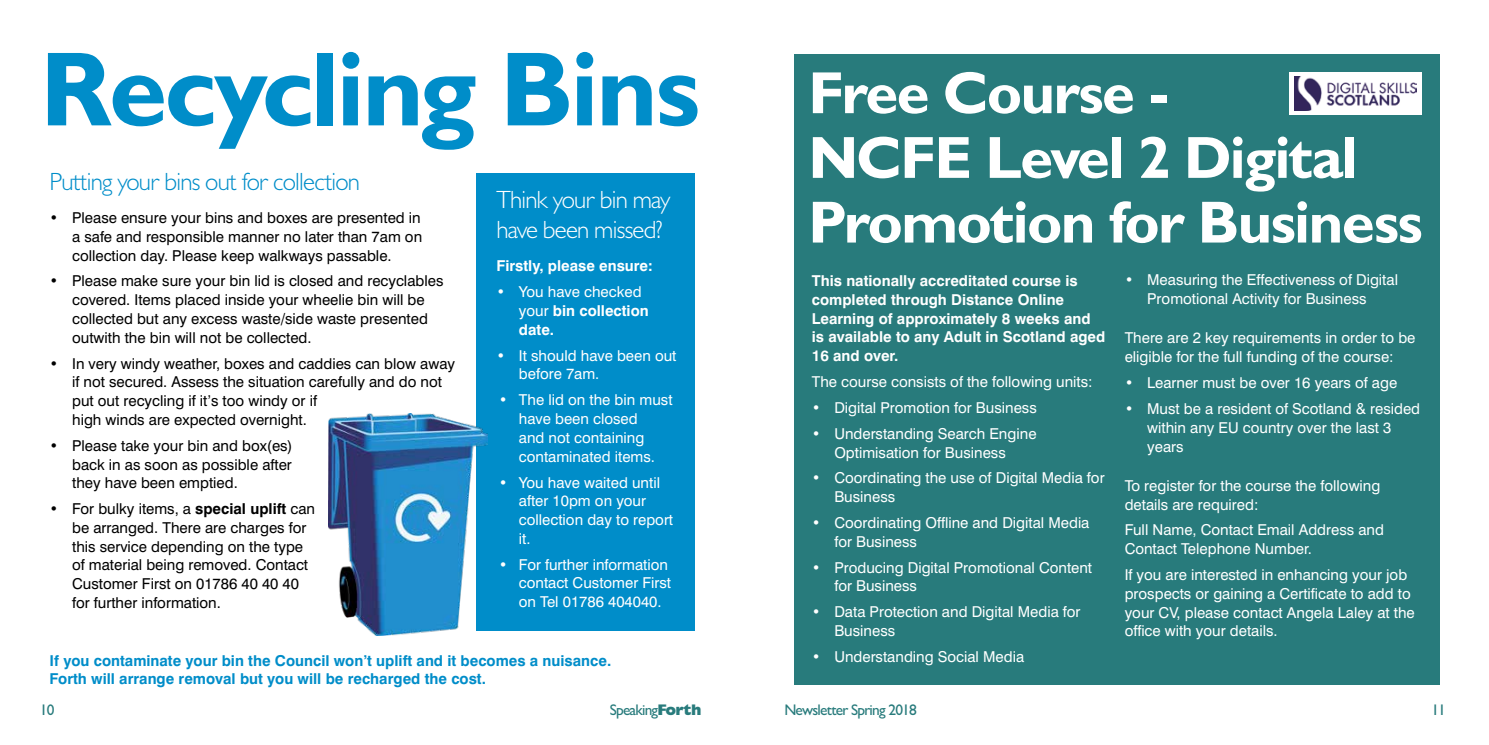
<style>
.page{position:relative;width:1489px;height:745px;background:#fff}
.page>*{position:absolute;margin:0;border:0;box-sizing:border-box;transform-origin:0 0}
.t1{font:700 106px "Gill Sans MT Pro";letter-spacing:-.03em;color:#008dc9}
.t2{font:700 59.62px/64.6px "Gill Sans MT Pro";letter-spacing:-.03em;color:#fff}
.t3{font:300 25px "Gill Sans MT Pro";letter-spacing:-.03em;color:#008dc9}
.t4{font:300 25px/30px "Gill Sans MT Pro";letter-spacing:-.03em;color:#fff}
.t5{font:500 15.38px "Gill Sans MT Pro";letter-spacing:-.05em;color:#287b7c}
.t6{font:15px/18.8px "Swiss 721 BT";color:#fff}
.t7{font:15px/18.8px "Swiss 721 BT";color:#000}
.t8{font:700 15px/18.8px "Swiss 721 BT";color:#fff}
.t9{font:700 15px/18.8px "Swiss 721 BT";color:#008dc9}
.s1{font-weight:700}
.s2{font-weight:800}
</style>
<div class="page">
<div style="left:794px;top:54px;width:645px;height:630px;background:#287b7c"></div>
<div style="left:477px;top:173px;width:217px;height:457px;background:#008dc9"></div>
<img style="left:328px;top:413px;width:159px;height:221px">
<div style="left:1288px;top:72px;width:133px;height:43px;background:#fff"></div>
<img style="left:1294px;top:76px;width:122px;height:35px">
<h1 class="t1" style="left:40px;top:24px;width:662px">Recycling Bins</h1>
<h3 class="t3" style="left:50px;top:166px;width:312px">Putting your bins out for collection</h3>
<p class="t7" style="left:72px;top:208px;width:351px;text-align:justify;text-indent:-22px">• Please ensure your bins and boxes are presented in a safe and responsible manner no later than 7am on collection day. Please keep walkways passable.</p>
<p class="t7" style="left:72px;top:271px;width:373px;text-indent:-22px">• Please make sure your bin lid is closed and recyclables covered. Items placed inside your wheelie bin will be collected but any excess waste/side waste presented outwith the bin will not be collected.</p>
<p class="t7" style="left:72px;top:353px;width:384px;text-indent:-22px">• In very windy weather, boxes and caddies can blow away if not secured. Assess the situation carefully and do not put out recycling if it’s too windy or if<br>high winds are expected overnight.</p>
<p class="t7" style="left:72px;top:435px;width:222px;text-align:justify;text-indent:-22px">• Please take your bin and box(es) back in as soon as possible after they have been emptied.</p>
<p class="t7" style="left:72px;top:499px;width:244px;text-indent:-22px">• For bulky items, a <span class="s1">special uplift</span> can be arranged. There are charges for this service depending on the type of material being removed. Contact Customer First on 01786 40 40 40 for further information.</p>
<h3 class="t4" style="left:496px;top:184px;width:175px">Think your bin may have been missed?</h3>
<p class="t8" style="left:496px;top:256px;width:158px">Firstly, please ensure:</p>
<p class="t6" style="left:519px;top:282px;width:131px;text-indent:-22px">• You have checked your <span class="s1">bin collection date.</span></p>
<p class="t6" style="left:519px;top:345px;width:159px;text-indent:-22px">• It should have been out before 7am.</p>
<p class="t6" style="left:519px;top:390px;width:155px;text-indent:-20px">• The lid on the bin must have been closed<br>and not containing contaminated items.</p>
<p class="t6" style="left:519px;top:472px;width:156px;text-indent:-20px">• You have waited until after 10pm on your collection day to report it.</p>
<p class="t6" style="left:519px;top:554px;width:154px;text-indent:-20px">• For further information contact Customer First on Tel 01786 404040.</p>
<p class="t9" style="left:50px;top:650px;width:563px">If you contaminate your bin the Council won’t uplift and it becomes a nuisance.<br>Forth will arrange removal but you will be recharged the cost.</p>
<p class="t5" style="left:40px;top:700px;width:16px">10</p>
<p class="t5" style="left:609px;top:700px;width:93px">Speaking<span class="s2">Forth</span></p>
<h2 class="t2" style="left:808px;top:59px;width:616px">Free Course -<br>NCFE Level 2 Digital<br>Promotion for Business</h2>
<p class="t8" style="left:811px;top:271px;width:295px">This nationally accreditated course is completed through Distance Online Learning of approximately 8 weeks and is available to any Adult in Scotland aged 16 and over.</p>
<p class="t6" style="left:811px;top:372px;width:282px">The course consists of the following units:</p>
<p class="t6" style="left:811px;top:398px;width:226px">• Digital Promotion for Business</p>
<p class="t6" style="left:811px;top:423px;width:226px;text-align:center">• Understanding Search Engine<br>Optimisation for Business</p>
<p class="t6" style="left:834px;top:468px;width:272px;text-indent:-22px">• Coordinating the use of Digital Media for<br>Business</p>
<p class="t6" style="left:834px;top:513px;width:256px;text-indent:-22px">• Coordinating Offline and Digital Media for Business</p>
<p class="t6" style="left:834px;top:557px;width:259px;text-indent:-22px">• Producing Digital Promotional Content for Business</p>
<p class="t6" style="left:834px;top:602px;width:248px;text-indent:-22px">• Data Protection and Digital Media for<br>Business</p>
<p class="t6" style="left:811px;top:646px;width:214px">• Understanding Social Media</p>
<p class="t6" style="left:1124px;top:270px;width:275px;text-align:center">• Measuring the Effectiveness of Digital<br>Promotional Activity for Business</p>
<p class="t6" style="left:1124px;top:328px;width:292px">There are 2 key requirements in order to be eligible for the full funding of the course:</p>
<p class="t6" style="left:1124px;top:373px;width:274px">• Learner must be over 16 years of age</p>
<p class="t6" style="left:1147px;top:399px;width:274px;text-indent:-22px">• Must be a resident of Scotland &amp; resided within any EU country over the last 3 years</p>
<p class="t6" style="left:1124px;top:475px;width:257px">To register for the course the following details are required:</p>
<p class="t6" style="left:1124px;top:520px;width:261px">Full Name, Contact Email Address and<br>Contact Telephone Number.</p>
<p class="t6" style="left:1124px;top:564px;width:291px">If you are interested in enhancing your job prospects or gaining a Certificate to add to your CV, please contact Angela Laley at the office with your details.</p>
<p class="t5" style="left:784px;top:700px;width:134px">Newsletter Spring 2018</p>
<p class="t5" style="left:1431px;top:700px;width:16px">11</p>
</div>
